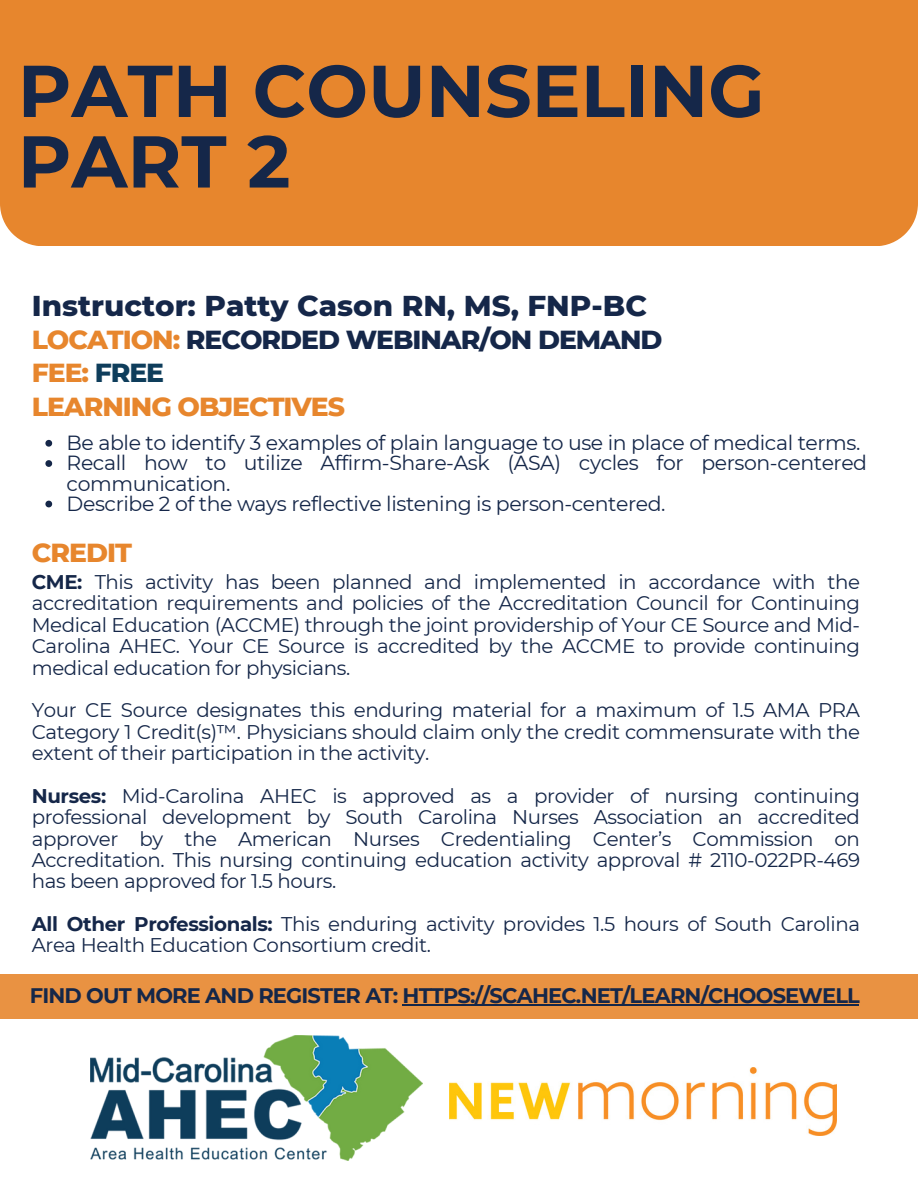
<style>
.page{position:relative;width:918px;height:1188px;background:#fff}
.page>*{position:absolute;margin:0;border:0;box-sizing:border-box;transform-origin:0 0}
.t1{font:700 73.2px/70.5px "Montserrat";color:#152749}
.t2{font:800 29.25px "Montserrat";color:#152749}
.t3{font:800 26.7px "Montserrat";letter-spacing:-.04em;color:#152749}
.t4{font:800 26.7px "Montserrat";letter-spacing:-.04em;color:#e7862d}
.t5{font:700 21px "Montserrat";letter-spacing:-.04em;color:#152749}
.t6{font:20.4px/20.2px "Montserrat";letter-spacing:-.02em;color:#152749}
.t7{font:19.8px/21.3px "Montserrat";letter-spacing:-.02em;color:#152749;text-align:justify}
.s1{color:#e7862d}
.s2{color:#0e3d5b}
.s3{font-weight:700}
</style>
<div class="page">
<div style="left:0;top:974px;width:918px;height:45px;background:#e99242"></div>
<div style="left:0;top:0;width:918px;height:246px;background:#e7862d"></div>
<svg style="left:45px;top:440px;width:7px;height:7px"></svg>
<svg style="left:45px;top:460px;width:7px;height:7px"></svg>
<svg style="left:45px;top:501px;width:7px;height:6px"></svg>
<hr style="left:403px;top:1004px;width:456px;height:2px;background:#152749">
<img style="left:449px;top:1067px;width:387px;height:69px">
<img style="left:91px;top:1035px;width:332px;height:125px">
<p class="t1" style="left:18px;top:55px;width:748px">PATH COUNSELING<br>PART 2</p>
<p class="t2" style="left:32px;top:288px;width:617px">Instructor: Patty Cason RN, MS, FNP-BC</p>
<p class="t3" style="left:32px;top:323px;width:632px"><span class="s1">LOCATION:</span> RECORDED WEBINAR/ON DEMAND</p>
<h4 class="t4" style="left:32px;top:356px;width:134px">FEE: <span class="s2">FREE</span></h4>
<p class="t4" style="left:32px;top:390px;width:315px">LEARNING OBJECTIVES</p>
<h1 class="t6" style="left:67px;top:433px;width:795px">Be able to identify 3 examples of plain language to use in place of medical terms.</h1>
<h3 class="t6" style="left:67px;top:453px;width:802px">Recall how to utilize Affirm-Share-Ask (ASA) cycles for person-centered communication.</h3>
<h2 class="t6" style="left:67px;top:493px;width:600px">Describe 2 of the ways reflective listening is person-centered.</h2>
<h2 class="t4" style="left:32px;top:536px;width:102px">CREDIT</h2>
<h2 class="t7" style="left:32px;top:571px;width:830px"><span class="s3">CME:</span> This activity has been planned and implemented in accordance with the accreditation requirements and policies of the Accreditation Council for Continuing Medical Education (ACCME) through the joint providership of Your CE Source and Mid-Carolina AHEC. Your CE Source is accredited by the ACCME to provide continuing medical education for physicians.</h2>
<p class="t7" style="left:32px;top:700px;width:830px">Your CE Source designates this enduring material for a maximum of 1.5 AMA PRA Category 1 Credit(s)™. Physicians should claim only the credit commensurate with the extent of their participation in the activity.</p>
<p class="t7" style="left:32px;top:785px;width:830px"><span class="s3">Nurses:</span> Mid-Carolina AHEC is approved as a provider of nursing continuing professional development by South Carolina Nurses Association an accredited approver by the American Nurses Credentialing Center’s Commission on Accreditation. This nursing continuing education activity approval # 2110-022PR-469 has been approved for 1.5 hours.</p>
<p class="t7" style="left:32px;top:913px;width:830px"><span class="s3">All Other Professionals:</span> This enduring activity provides 1.5 hours of South Carolina<br>Area Health Education Consortium credit.</p>
<h2 class="t5" style="left:30px;top:983px;width:832px">FIND OUT MORE AND REGISTER AT: HTTPS://SCAHEC.NET/LEARN/CHOOSEWELL</h2>
</div>
